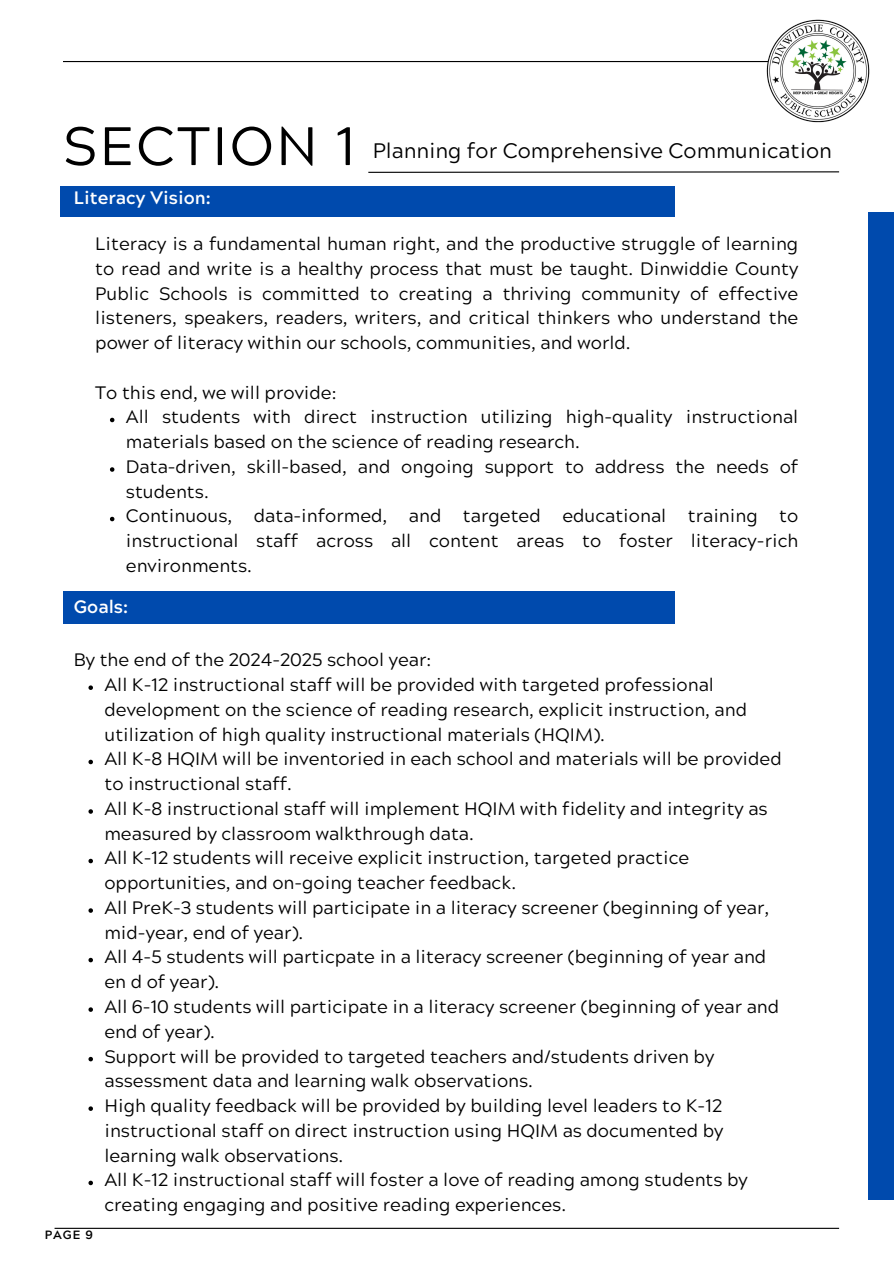
<style>
.page{position:relative;width:894px;height:1264px;background:#fff}
.page>*{position:absolute;margin:0;border:0;box-sizing:border-box;transform-origin:0 0}
.t1{font:54px "Acherus Grotesque";letter-spacing:.04em;color:#000}
.t2{font:21px "Acherus Grotesque";color:#000}
.t3{font:18px/24.8px "Acherus Grotesque";color:#000}
.t4{font:700 18px "Acherus Grotesque";color:#fff}
.t5{font:700 12px "Acherus Grotesque";color:#000}
</style>
<div class="page">
<hr style="left:63px;top:61px;width:784px;height:1px;background:#000">
<hr style="left:55px;top:1227px;width:783px;height:1px;background:#000">
<svg style="left:368px;top:171px;width:472px;height:2px"></svg>
<div style="left:60px;top:187px;width:614px;height:30px;background:#004aad"></div>
<div style="left:868px;top:212px;width:25px;height:987px;background:#004aad"></div>
<img style="left:765px;top:19px;width:104px;height:104px">
<svg style="left:110px;top:418px;width:4px;height:4px"></svg>
<svg style="left:110px;top:467px;width:4px;height:5px"></svg>
<svg style="left:110px;top:517px;width:4px;height:4px"></svg>
<div style="left:63px;top:591px;width:611px;height:33px;background:#004aad"></div>
<svg style="left:88px;top:685px;width:5px;height:5px"></svg>
<svg style="left:88px;top:759px;width:5px;height:5px"></svg>
<svg style="left:88px;top:809px;width:5px;height:4px"></svg>
<svg style="left:88px;top:858px;width:5px;height:5px"></svg>
<svg style="left:88px;top:908px;width:5px;height:4px"></svg>
<svg style="left:88px;top:957px;width:5px;height:5px"></svg>
<svg style="left:88px;top:1007px;width:5px;height:4px"></svg>
<svg style="left:88px;top:1056px;width:5px;height:5px"></svg>
<svg style="left:88px;top:1106px;width:5px;height:4px"></svg>
<svg style="left:88px;top:1180px;width:5px;height:5px"></svg>
<h4 class="t1" style="left:63px;top:124px;width:294px">SECTION 1</h4>
<h4 class="t4" style="left:74px;top:190px;width:138px">Literacy Vision:</h4>
<p class="t2" style="left:373px;top:142px;width:460px">Planning for Comprehensive Communication</p>
<p class="t3" style="left:95px;top:234px;width:704px;text-align:justify">Literacy is a fundamental human right, and the productive struggle of learning to read and write is a healthy process that must be taught. Dinwiddie County Public Schools is committed to creating a thriving community of effective listeners, speakers, readers, writers, and critical thinkers who understand the power of literacy within our schools, communities, and world.</p>
<p class="t3" style="left:95px;top:382px;width:243px">To this end, we will provide:</p>
<h1 class="t3" style="left:126px;top:407px;width:673px">All students with direct instruction utilizing high-quality instructional materials based on the science of reading research.</h1>
<h2 class="t3" style="left:126px;top:456px;width:673px">Data-driven, skill-based, and ongoing support to address the needs of students.</h2>
<p class="t3" style="left:126px;top:506px;width:673px;text-align:justify">Continuous, data-informed, and targeted educational training to instructional staff across all content areas to foster literacy-rich environments.</p>
<p class="t4" style="left:74px;top:600px;width:56px">Goals:</p>
<p class="t3" style="left:74px;top:650px;width:359px">By the end of the 2024-2025 school year:</p>
<h3 class="t3" style="left:104px;top:675px;width:644px">All K-12 instructional staff will be provided with targeted professional development on the science of reading research, explicit instruction, and utilization of high quality instructional materials (HQIM).</h3>
<p class="t3" style="left:104px;top:749px;width:678px">All K-8 HQIM will be inventoried in each school and materials will be provided to instructional staff.</p>
<h4 class="t3" style="left:104px;top:798px;width:664px">All K-8 instructional staff will implement HQIM with fidelity and integrity as measured by classroom walkthrough data.</h4>
<p class="t3" style="left:104px;top:848px;width:586px">All K-12 students will receive explicit instruction, targeted practice opportunities, and on-going teacher feedback.</p>
<p class="t3" style="left:104px;top:897px;width:666px">All PreK-3 students will participate in a literacy screener (beginning of year, mid-year, end of year).</p>
<p class="t3" style="left:104px;top:947px;width:663px">All 4-5 students will particpate in a literacy screener (beginning of year and en d of year).</p>
<p class="t3" style="left:104px;top:996px;width:676px">All 6-10 students will participate in a literacy screener (beginning of year and end of year).</p>
<p class="t3" style="left:104px;top:1046px;width:611px">Support will be provided to targeted teachers and/students driven by assessment data and learning walk observations.</p>
<p class="t3" style="left:104px;top:1095px;width:620px;text-align:justify">High quality feedback will be provided by building level leaders to K-12 instructional staff on direct instruction using HQIM as documented by learning walk observations.</p>
<p class="t3" style="left:104px;top:1170px;width:644px">All K-12 instructional staff will foster a love of reading among students by creating engaging and positive reading experiences.</p>
<h3 class="t5" style="left:45px;top:1229px;width:50px">PAGE 9</h3>
</div>
